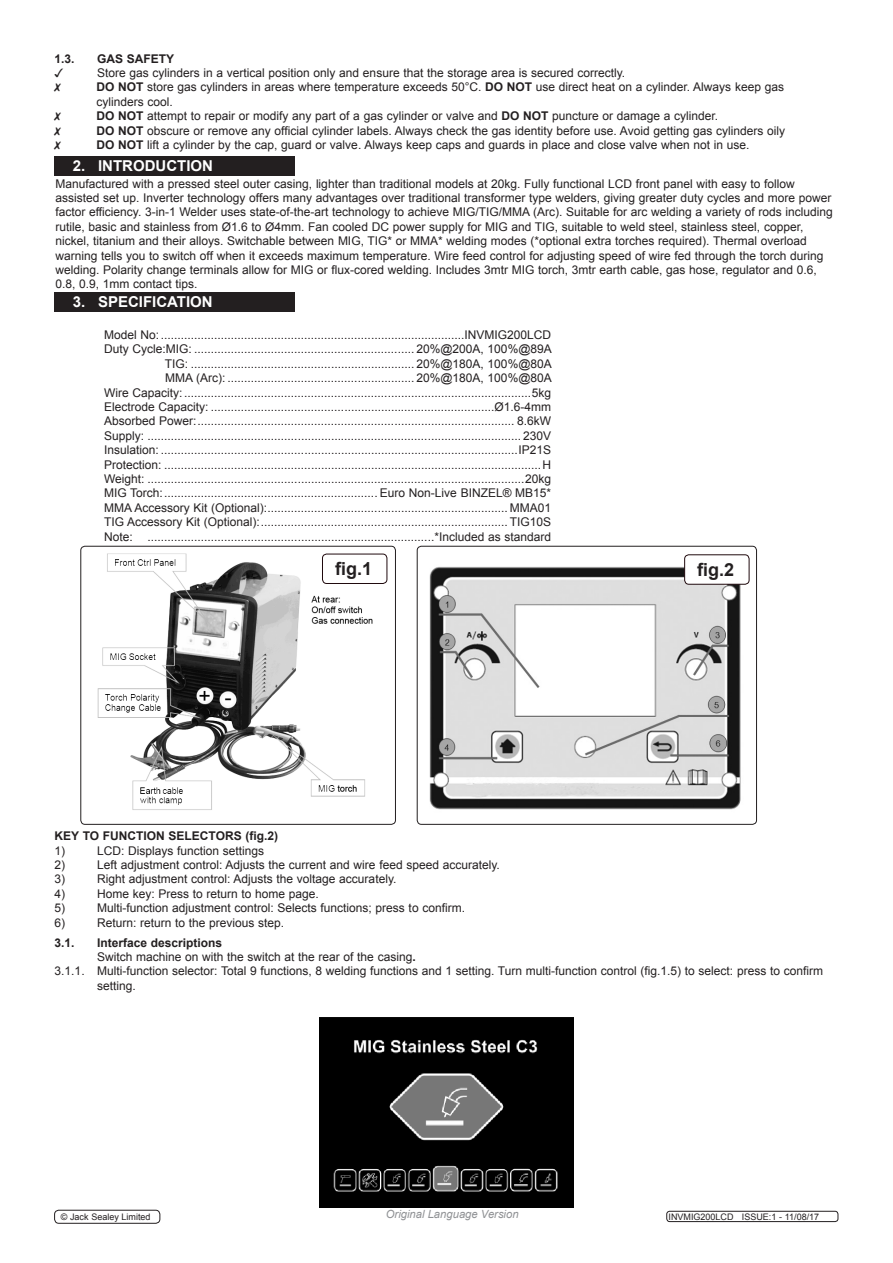
<style>
.page{position:relative;width:893px;height:1263px;background:#fff}
.page>*{position:absolute;margin:0;border:0;box-sizing:border-box;transform-origin:0 0}
.t1{font:700 18px "Arial";color:#231f20}
.CHAPTER_HEADER_10poi{font:700 15px "Arial";color:#fff}
.t2{font:12px/14.4px "Arial";color:#231f20}
.t3{font:700 12px "Arial";color:#231f20}
.t4{font:italic 11.25px "Arial";color:#8f9194}
.t5{font:9px "Arial";color:#231f20}
.s1{font-weight:700}
</style>
<div class="page">
<div style="left:54px;top:156px;width:240px;height:20px;background:#231f20"></div>
<div style="left:54px;top:293px;width:240px;height:19px;background:#231f20"></div>
<img style="left:82px;top:553px;width:306px;height:270px">
<div style="left:80px;top:546px;width:316px;height:279px;border:1px solid #231f20;border-radius:4px"></div>
<img style="left:429px;top:561px;width:321px;height:249px">
<div style="left:417px;top:546px;width:340px;height:279px;border:1px solid #231f20;border-radius:4px"></div>
<div style="left:322px;top:554px;width:65px;height:29px;background:#fff;border-radius:4px"></div>
<div style="left:322px;top:554px;width:65px;height:30px;border:1px solid #200a0e;border-radius:4px"></div>
<div style="left:685px;top:555px;width:64px;height:29px;background:#fff;border-radius:4px"></div>
<div style="left:684px;top:554px;width:65px;height:31px;border:1px solid #200a0e;border-radius:4px"></div>
<img style="left:319px;top:1017px;width:255px;height:191px">
<div style="left:666px;top:1211px;width:172px;height:11px;border:1px solid #231f20;border-radius:3px"></div>
<div style="left:54px;top:1210px;width:106px;height:14px;border:1px solid #231f20;border-radius:4px"></div>
<p class="t3" style="left:55px;top:51px;width:22px">1.3.</p>
<p class="t3" style="left:97px;top:51px;width:79px">GAS SAFETY</p>
<p class="t2" style="left:97px;top:66px;width:530px">Store gas cylinders in a vertical position only and ensure that the storage area is secured correctly.</p>
<p class="t2" style="left:97px;top:80px;width:689px"><span class="s1">DO NOT</span> store gas cylinders in areas where temperature exceeds 50°C. <span class="s1">DO NOT</span> use direct heat on a cylinder. Always keep gas cylinders cool.</p>
<p class="t2" style="left:97px;top:109px;width:623px"><span class="s1">DO NOT</span> attempt to repair or modify any part of a gas cylinder or valve and <span class="s1">DO NOT</span> puncture or damage a cylinder.</p>
<p class="t2" style="left:97px;top:123px;width:690px"><span class="s1">DO NOT</span> obscure or remove any official cylinder labels. Always check the gas identity before use. Avoid getting gas cylinders oily</p>
<p class="t2" style="left:97px;top:138px;width:655px"><span class="s1">DO NOT</span> lift a cylinder by the cap, guard or valve. Always keep caps and guards in place and close valve when not in use.</p>
<p class="CHAPTER_HEADER_10poi" style="left:73px;top:155px;width:142px">2. INTRODUCTION</p>
<p class="t2" style="left:56px;top:176px;width:779px">Manufactured with a pressed steel outer casing, lighter than traditional models at 20kg. Fully functional LCD front panel with easy to follow assisted set up. Inverter technology offers many advantages over traditional transformer type welders, giving greater duty cycles and more power factor efficiency. 3-in-1 Welder uses state-of-the-art technology to achieve MIG/TIG/MMA (Arc). Suitable for arc welding a variety of rods including rutile, basic and stainless from Ø1.6 to Ø4mm. Fan cooled DC power supply for MIG and TIG, suitable to weld steel, stainless steel, copper, nickel, titanium and their alloys. Switchable between MIG, TIG* or MMA* welding modes (*optional extra torches required). Thermal overload warning tells you to switch off when it exceeds maximum temperature. Wire feed control for adjusting speed of wire fed through the torch during welding. Polarity change terminals allow for MIG or flux-cored welding. Includes 3mtr MIG torch, 3mtr earth cable, gas hose, regulator and 0.6, 0.8, 0.9, 1mm contact tips.</p>
<p class="CHAPTER_HEADER_10poi" style="left:73px;top:292px;width:141px">3. SPECIFICATION</p>
<p class="t2" style="left:104px;top:328px;width:448px">Model No:...........................................................................................INVMIG200LCD</p>
<p class="t2" style="left:104px;top:342px;width:449px">Duty Cycle:MIG: .................................................................. 20%@200A, 100%@89A</p>
<p class="t2" style="left:165px;top:357px;width:388px">TIG: ................................................................... 20%@180A, 100%@80A</p>
<p class="t2" style="left:165px;top:371px;width:388px">MMA (Arc): ........................................................ 20%@180A, 100%@80A</p>
<p class="t2" style="left:104px;top:385px;width:448px">Wire Capacity: ........................................................................................................5kg</p>
<p class="t2" style="left:104px;top:400px;width:448px">Electrode Capacity: .....................................................................................Ø1.6-4mm</p>
<p class="t2" style="left:104px;top:414px;width:449px">Absorbed Power:............................................................................................... 8.6kW</p>
<p class="t2" style="left:104px;top:429px;width:448px">Supply: ................................................................................................................ 230V</p>
<p class="t2" style="left:104px;top:443px;width:448px">Insulation: ...........................................................................................................IP21S</p>
<p class="t2" style="left:104px;top:457px;width:448px">Protection: .................................................................................................................H</p>
<p class="t2" style="left:104px;top:472px;width:448px">Weight: .................................................................................................................20kg</p>
<p class="t2" style="left:104px;top:486px;width:449px">MIG Torch:................................................................ Euro Non-Live BINZEL® MB15*</p>
<p class="t2" style="left:104px;top:501px;width:448px">MMA Accessory Kit (Optional):........................................................................ MMA01</p>
<p class="t2" style="left:104px;top:515px;width:449px">TIG Accessory Kit (Optional):.......................................................................... TIG10S</p>
<p class="t2" style="left:104px;top:529px;width:448px">Note: ......................................................................................*Included as standard</p>
<p class="t1" style="left:335px;top:557px;width:39px">fig.1</p>
<p class="t1" style="left:697px;top:557px;width:39px">fig.2</p>
<p class="t3" style="left:55px;top:828px;width:225px">KEY TO FUNCTION SELECTORS (fig.2)</p>
<p class="t2" style="left:55px;top:843px;width:12px">1)</p>
<p class="t2" style="left:97px;top:843px;width:169px">LCD: Displays function settings</p>
<p class="t2" style="left:55px;top:858px;width:12px">2)</p>
<p class="t2" style="left:97px;top:858px;width:404px">Left adjustment control: Adjusts the current and wire feed speed accurately.</p>
<p class="t2" style="left:55px;top:872px;width:12px">3)</p>
<p class="t2" style="left:97px;top:872px;width:301px">Right adjustment control: Adjusts the voltage accurately.</p>
<p class="t2" style="left:55px;top:886px;width:12px">4)</p>
<p class="t2" style="left:97px;top:886px;width:223px">Home key: Press to return to home page.</p>
<p class="t2" style="left:55px;top:901px;width:12px">5)</p>
<p class="t2" style="left:97px;top:901px;width:369px">Multi-function adjustment control: Selects functions; press to confirm.</p>
<p class="t2" style="left:55px;top:915px;width:12px">6)</p>
<p class="t2" style="left:97px;top:915px;width:189px">Return: return to the previous step.</p>
<p class="t3" style="left:55px;top:934px;width:22px">3.1.</p>
<p class="t3" style="left:97px;top:934px;width:127px">Interface descriptions</p>
<p class="t2" style="left:97px;top:950px;width:320px">Switch machine on with the switch at the rear of the casing<span class="s1">.</span></p>
<p class="t2" style="left:97px;top:964px;width:727px;text-indent:-43px">3.1.1. Multi-function selector: Total 9 functions, 8 welding functions and 1 setting. Turn multi-function control (fig.1.5) to select: press to confirm setting.</p>
<p class="t5" style="left:61px;top:1211px;width:91px">© Jack Sealey Limited</p>
<p class="t4" style="left:386px;top:1207px;width:134px">Original Language Version</p>
<p class="t5" style="left:669px;top:1211px;width:152px">INVMIG200LCD ISSUE:1 - 11/08/17</p>
</div>
